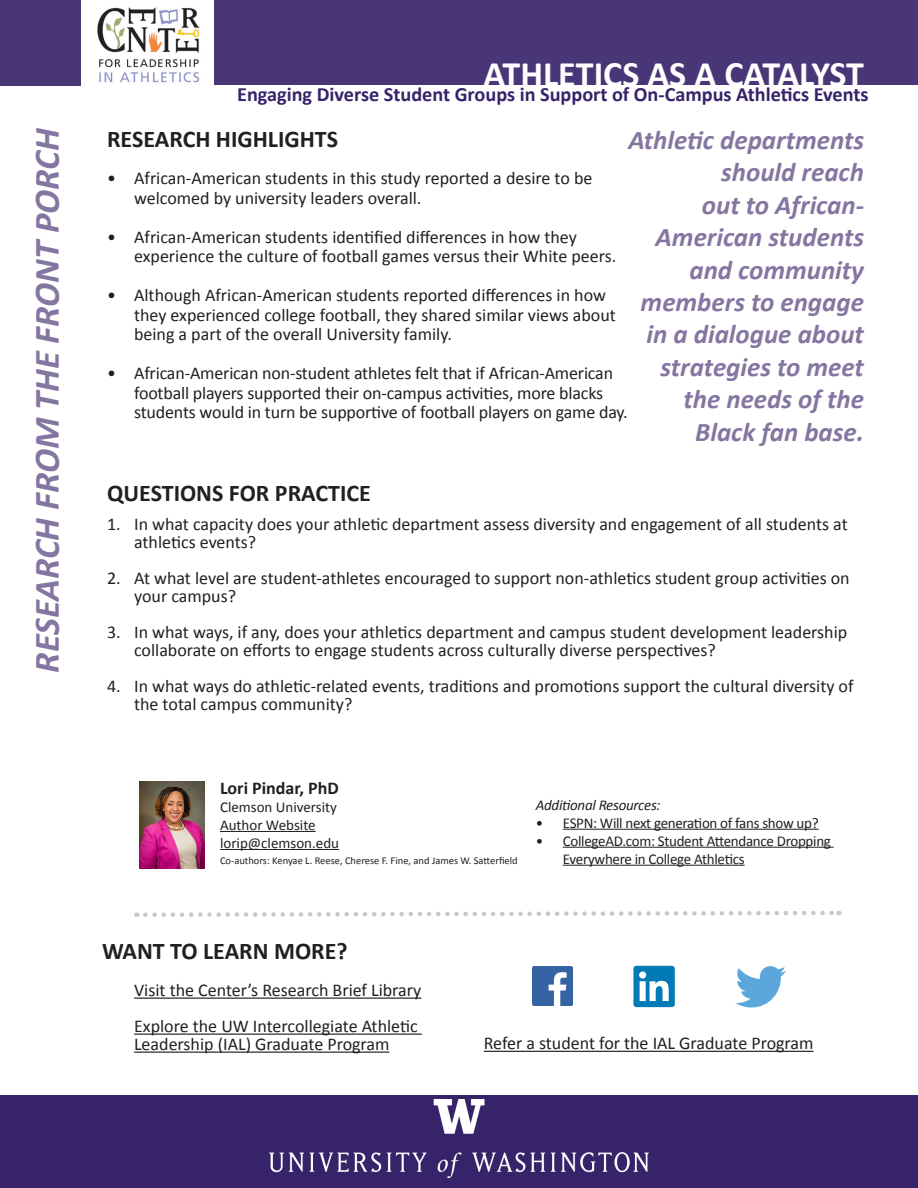
<style>
.page{position:relative;width:918px;height:1188px;background:#fff}
.page>*{position:absolute;margin:0;border:0;box-sizing:border-box;transform-origin:0 0}
.Section_Heading_for{font:italic 700 36px "Calibri";letter-spacing:-.005em;color:#8476a0}
.Section_Heading_for-2{font:700 36px "Calibri";color:#fff}
.t1{font:italic 700 27px/32.4px "Calibri";color:#8476a0;text-align:right}
.t2{font:700 24px "Calibri";color:#231f20}
.Section_Heading_for-3{font:700 20.25px "Calibri";color:#36236a}
.t3{font:18px/19.5px "Calibri";color:#231f20}
.t4{font:700 18px "Calibri";color:#231f20}
.t5{font:15px/18px "Calibri";letter-spacing:-.02em;color:#231f20}
.t6{font:15px "Calibri";color:#231f20}
.t7{font:italic 15px "Calibri";letter-spacing:-.02em;color:#231f20}
.t8{font:10.5px "Calibri";color:#231f20}
</style>
<div class="page">
<div style="left:214px;top:0;width:704px;height:86px;background:#483677"></div>
<div style="left:0;top:1095px;width:918px;height:93px;background:#36236a"></div>
<img style="left:140px;top:782px;width:65px;height:87px">
<hr style="left:220px;top:831px;width:96px;height:1px;background:#231f20">
<hr style="left:220px;top:849px;width:119px;height:1px;background:#231f20">
<hr style="left:563px;top:829px;width:256px;height:1px;background:#231f20">
<hr style="left:563px;top:847px;width:271px;height:1px;background:#231f20">
<hr style="left:563px;top:865px;width:182px;height:1px;background:#231f20">
<img style="left:269px;top:1100px;width:380px;height:78px">
<img style="left:97px;top:7px;width:103px;height:76px">
<div style="left:0;top:0;width:81px;height:86px;background:#483677"></div>
<hr style="left:134px;top:998px;width:287px;height:1px;background:#231f20">
<hr style="left:134px;top:1034px;width:288px;height:1px;background:#231f20">
<hr style="left:134px;top:1052px;width:256px;height:1px;background:#231f20">
<svg style="left:136px;top:910px;width:703px;height:7px"></svg>
<div style="left:633px;top:966px;width:42px;height:41px;background:#007bb6;border-radius:3px"></div>
<svg style="left:639px;top:971px;width:30px;height:30px"></svg>
<svg style="left:735px;top:966px;width:51px;height:41px"></svg>
<img style="left:533px;top:966px;width:39px;height:40px">
<hr style="left:484px;top:1051px;width:330px;height:1px;background:#231f20">
<p class="Section_Heading_for" style="left:25px;top:673px;width:546px;rotate:-90deg">RESEARCH FROM THE FRONT PORCH</p>
<p class="Section_Heading_for-2" style="left:484px;top:51px;width:382px">ATHLETICS AS A CATALYST</p>
<p class="Section_Heading_for-3" style="left:237px;top:82px;width:633px">Engaging Diverse Student Groups in Support of On-Campus Athletics Events</p>
<p class="t1" style="left:628px;top:123px;width:237px">Athletic departments should reach<br>out to African-<br>American students and community members to engage in a dialogue about strategies to meet the needs of the<br>Black fan base.</p>
<p class="t2" style="left:107px;top:124px;width:232px">RESEARCH HIGHLIGHTS</p>
<p class="t3" style="left:134px;top:168px;width:460px;text-indent:-27px">• African-American students in this study reported a desire to be welcomed by university leaders overall.</p>
<p class="t3" style="left:134px;top:226px;width:484px;text-indent:-27px">• African-American students identified differences in how they experience the culture of football games versus their White peers.</p>
<p class="t3" style="left:134px;top:285px;width:483px;text-indent:-27px">• Although African-American students reported differences in how they experienced college football, they shared similar views about being a part of the overall University family.</p>
<p class="t3" style="left:134px;top:363px;width:495px;text-indent:-27px">• African-American non-student athletes felt that if African-American football players supported their on-campus activities, more blacks students would in turn be supportive of football players on game day.</p>
<p class="t2" style="left:107px;top:478px;width:265px">QUESTIONS FOR PRACTICE</p>
<p class="t3" style="left:134px;top:514px;width:715px;line-height:18px;text-indent:-27px">1. In what capacity does your athletic department assess diversity and engagement of all students at athletics events?</p>
<p class="t3" style="left:134px;top:568px;width:717px;line-height:18px;text-indent:-27px">2. At what level are student-athletes encouraged to support non-athletics student group activities on your campus?</p>
<p class="t3" style="left:134px;top:622px;width:715px;line-height:18px;text-indent:-27px">3. In what ways, if any, does your athletics department and campus student development leadership collaborate on efforts to engage students across culturally diverse perspectives?</p>
<p class="t3" style="left:134px;top:676px;width:721px;line-height:18px;text-indent:-27px">4. In what ways do athletic-related events, traditions and promotions support the cultural diversity of the total campus community?</p>
<p class="t4" style="left:220px;top:777px;width:120px">Lori Pindar, PhD</p>
<p class="t6" style="left:220px;top:797px;width:119px">Clemson University</p>
<p class="t6" style="left:220px;top:815px;width:97px">Author Website</p>
<p class="t6" style="left:220px;top:833px;width:121px">lorip@clemson.edu</p>
<p class="t8" style="left:220px;top:854px;width:299px">Co-authors: Kenyae L. Reese, Cherese F. Fine, and James W. Satterfield</p>
<p class="t7" style="left:536px;top:795px;width:126px">Additional Resources:</p>
<p class="t5" style="left:536px;top:813px;width:284px">• ESPN: Will next generation of fans show up?</p>
<p class="t5" style="left:563px;top:831px;width:270px;text-indent:-27px">• CollegeAD.com: Student Attendance Dropping<br>Everywhere in College Athletics</p>
<p class="t2" style="left:102px;top:937px;width:247px">WANT TO LEARN MORE?</p>
<p class="t3" style="left:134px;top:980px;width:289px">Visit the Center’s Research Brief Library</p>
<p class="t3" style="left:134px;top:1016px;width:285px;line-height:18px">Explore the UW Intercollegiate Athletic<br>Leadership (IAL) Graduate Program</p>
<p class="t3" style="left:484px;top:1033px;width:331px">Refer a student for the IAL Graduate Program</p>
</div>
